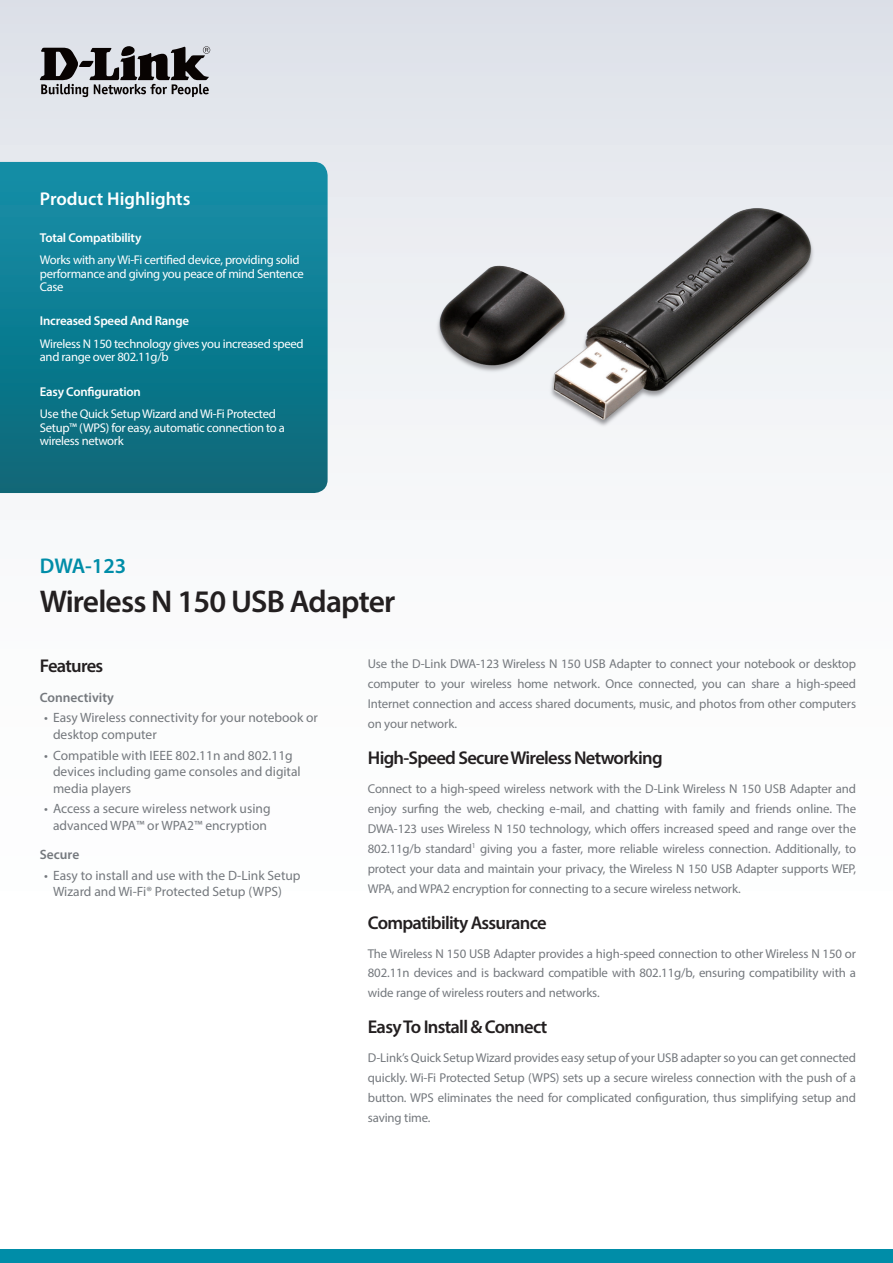
<style>
.page{position:relative;width:893px;height:1263px;background:#fff}
.page>*{position:absolute;margin:0;border:0;box-sizing:border-box;transform-origin:0 0}
.t1{font:600 31.5px "Myriad Pro";letter-spacing:-.025em;color:#231f20}
.t2{font:600 21.3px "Myriad Pro";color:#008da8}
.t3{font:600 18.6px "Myriad Pro";letter-spacing:-.04em;color:#231f20}
.t4{font:600 18.6px "Myriad Pro";color:#fff}
.t5{font:13.5px/16.5px "Myriad Pro";color:#74787d}
.t6{font:600 13.5px "Myriad Pro";color:#74787d}
.t7{font:12.9px/20px "Myriad Pro";letter-spacing:-.01em;color:#74787d;text-align:justify}
.t8{font:600 12.9px "Myriad Pro";letter-spacing:-.015em;color:#fff}
.t9{font:12.6px/13.5px "Myriad Pro";letter-spacing:-.025em;color:#fff}
</style>
<div class="page">
<div style="left:0;top:0;width:893px;height:1084px;background:linear-gradient(to bottom,#e3e6ec,#fff)"></div>
<div style="left:0;top:1249px;width:893px;height:14px;background:#008da8"></div>
<svg style="left:0;top:162px;width:328px;height:331px;background:#0f7c90"></svg>
<svg style="left:40px;top:46px;width:170px;height:51px;background:#807f83"></svg>
<img style="left:368px;top:162px;width:488px;height:316px">
<h3 class="t4" style="left:40px;top:187px;width:152px">Product Highlights</h3>
<p class="t8" style="left:40px;top:229px;width:103px">Total Compatibility</p>
<p class="t9" style="left:40px;top:253px;width:266px">Works with any Wi-Fi certified device, providing solid performance and giving you peace of mind Sentence<br>Case</p>
<p class="t8" style="left:40px;top:313px;width:151px">Increased Speed And Range</p>
<p class="t9" style="left:40px;top:337px;width:265px">Wireless N 150 technology gives you increased speed and range over 802.11g/b</p>
<p class="t8" style="left:40px;top:383px;width:103px">Easy Configuration</p>
<p class="t9" style="left:40px;top:407px;width:247px">Use the Quick Setup Wizard and Wi-Fi Protected<br>Setup™ (WPS) for easy, automatic connection to a wireless network</p>
<h2 class="t2" style="left:40px;top:552px;width:88px">DWA-123</h2>
<h1 class="t1" style="left:40px;top:582px;width:357px">Wireless N 150 USB Adapter</h1>
<h3 class="t3" style="left:40px;top:654px;width:65px">Features</h3>
<p class="t6" style="left:40px;top:688px;width:76px">Connectivity</p>
<p class="t5" style="left:53px;top:709px;width:266px;text-indent:-9px">• Easy Wireless connectivity for your notebook or desktop computer</p>
<p class="t5" style="left:53px;top:747px;width:249px;text-indent:-9px">• Compatible with IEEE 802.11n and 802.11g devices including game consoles and digital media players</p>
<p class="t5" style="left:44px;top:800px;width:228px;text-align:center">• Access a secure wireless network using advanced WPA™ or WPA2™ encryption</p>
<p class="t6" style="left:40px;top:846px;width:41px">Secure</p>
<p class="t5" style="left:53px;top:867px;width:249px;text-indent:-9px">• Easy to install and use with the D-Link Setup<br>Wizard and Wi-Fi® Protected Setup (WPS)</p>
<p class="t7" style="left:368px;top:654px;width:490px">Use the D-Link DWA-123 Wireless N 150 USB Adapter to connect your notebook or desktop computer to your wireless home network. Once connected, you can share a high-speed Internet connection and access shared documents, music, and photos from other computers on your network.</p>
<h3 class="t3" style="left:368px;top:746px;width:296px">High-Speed Secure Wireless Networking</h3>
<p class="t7" style="left:368px;top:778px;width:490px">Connect to a high-speed wireless network with the D-Link Wireless N 150 USB Adapter and enjoy surfing the web, checking e-mail, and chatting with family and friends online. The DWA-123 uses Wireless N 150 technology, which offers increased speed and range over the 802.11g/b standard<sup>1</sup> giving you a faster, more reliable wireless connection. Additionally, to protect your data and maintain your privacy, the Wireless N 150 USB Adapter supports WEP, WPA, and WPA2 encryption for connecting to a secure wireless network.</p>
<h3 class="t3" style="left:368px;top:910px;width:180px">Compatibility Assurance</h3>
<p class="t7" style="left:368px;top:943px;width:490px">The Wireless N 150 USB Adapter provides a high-speed connection to other Wireless N 150 or 802.11n devices and is backward compatible with 802.11g/b, ensuring compatibility with a wide range of wireless routers and networks.</p>
<h3 class="t3" style="left:368px;top:1015px;width:181px">Easy To Install &amp; Connect</h3>
<p class="t7" style="left:368px;top:1048px;width:490px">D-Link’s Quick Setup Wizard provides easy setup of your USB adapter so you can get connected quickly. Wi-Fi Protected Setup (WPS) sets up a secure wireless connection with the push of a button. WPS eliminates the need for complicated configuration, thus simplifying setup and saving time.</p>
</div>
